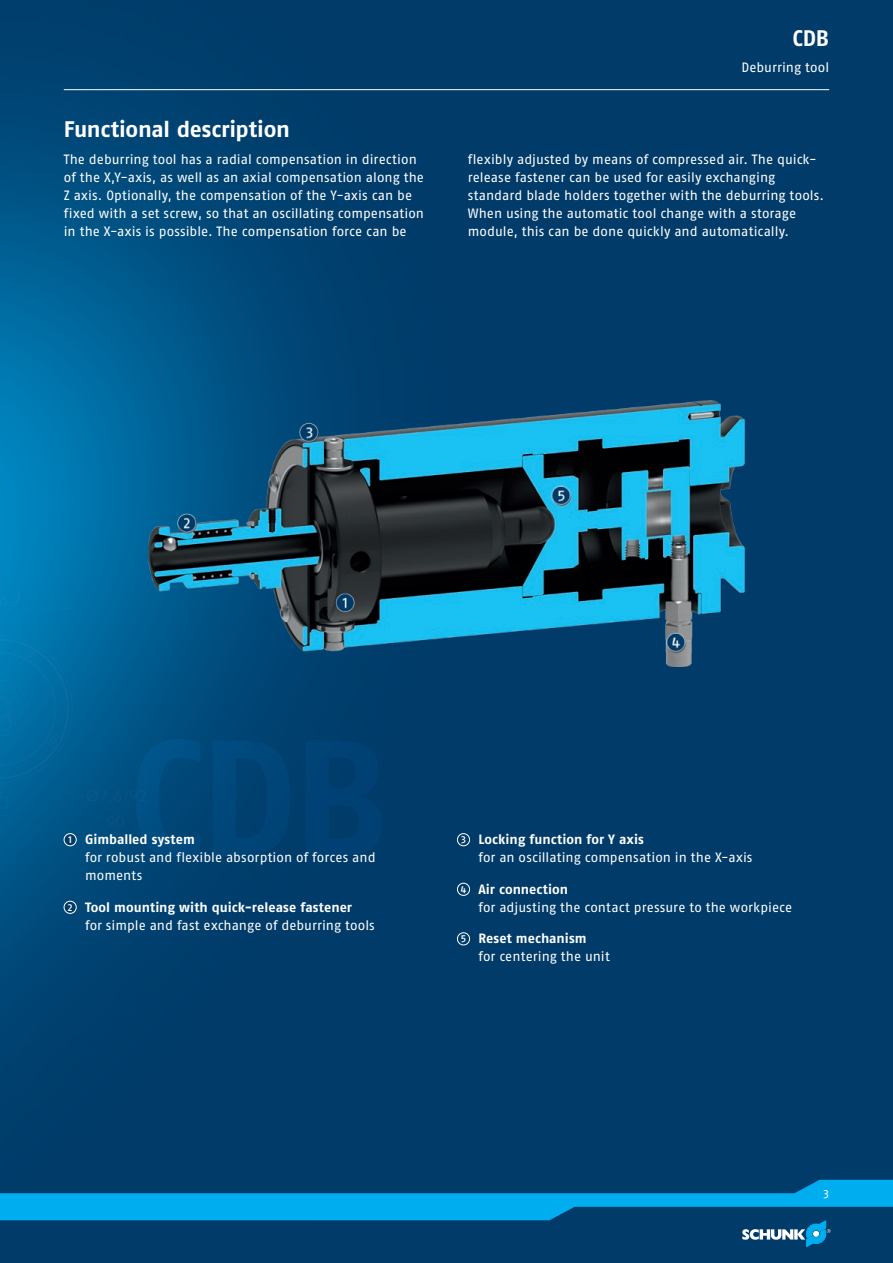
<style>
.page{position:relative;width:893px;height:1263px;background:#fff}
.page>*{position:absolute;margin:0;border:0;box-sizing:border-box;transform-origin:0 0}
.t1{font:700 22.5px "SCHUNK Fago Pro";letter-spacing:-.01em;color:#fff}
.t2{font:13.5px/18px "SCHUNK Fago Pro";letter-spacing:.005em;color:#fff}
.t3{font:12px "SCHUNK Fago Pro";color:#fff}
.s1{font-weight:500;font-size:10.2px}
.s2{font-weight:700}
</style>
<div class="page">
<div style="left:0;top:0;width:893px;height:1195px;background:#003b69"></div>
<img style="left:0;top:80px;width:493px;height:866px">
<div style="left:0;top:1202px;width:893px;height:61px;background:#003b69"></div>
<svg style="left:0;top:1180px;width:893px;height:67px"></svg>
<img style="left:0;top:506px;width:149px;height:525px">
<hr style="left:64px;top:89px;width:765px;height:1px;background:#fff">
<img style="left:149px;top:400px;width:595px;height:267px">
<div style="left:64px;top:834px;width:12px;height:12px;background:#003b69;border-radius:50%"></div>
<div style="left:64px;top:833px;width:13px;height:13px;border:1px solid #fff;border-radius:50%"></div>
<div style="left:64px;top:901px;width:12px;height:12px;background:#003b69;border-radius:50%"></div>
<div style="left:64px;top:901px;width:13px;height:13px;border:1px solid #fff;border-radius:50%"></div>
<div style="left:457px;top:834px;width:13px;height:12px;background:#003b69;border-radius:50%"></div>
<div style="left:457px;top:833px;width:13px;height:13px;border:1px solid #fff;border-radius:50%"></div>
<div style="left:457px;top:883px;width:13px;height:12px;background:#003b69;border-radius:50%"></div>
<div style="left:457px;top:883px;width:13px;height:13px;border:1px solid #fff;border-radius:50%"></div>
<div style="left:457px;top:933px;width:13px;height:12px;background:#003b69;border-radius:50%"></div>
<div style="left:457px;top:932px;width:13px;height:13px;border:1px solid #fff;border-radius:50%"></div>
<h1 class="t1" style="left:793px;top:24px;width:38px">CDB</h1>
<p class="t2" style="left:741px;top:59px;width:89px">Deburring tool</p>
<h1 class="t1" style="left:64px;top:116px;width:228px">Functional description</h1>
<p class="t2" style="left:64px;top:150px;width:362px">The deburring tool has a radial compensation in direction of the X,Y-axis, as well as an axial compensation along the Z axis. Optionally, the compensation of the Y-axis can be fixed with a set screw, so that an oscillating compensation in the X-axis is possible. The compensation force can be</p>
<p class="t2" style="left:468px;top:150px;width:358px">flexibly adjusted by means of compressed air. The quick&shy;release fastener can be used for easily exchanging standard blade holders together with the deburring tools.<br>When using the automatic tool change with a storage module, this can be done quickly and automatically.</p>
<p class="t2" style="left:85px;top:830px;width:292px;text-indent:-17px"><span class="s1">1</span> <span class="s2">Gimballed system<br></span>for robust and flexible absorption of forces and moments</p>
<p class="t2" style="left:85px;top:898px;width:291px;text-indent:-17px"><span class="s1">2</span> <span class="s2">Tool mounting with quick-release fastener<br></span>for simple and fast exchange of deburring tools</p>
<p class="t2" style="left:478px;top:830px;width:276px;text-indent:-17px"><span class="s1">3</span> <span class="s2">Locking function for Y axis<br></span>for an oscillating compensation in the X-axis</p>
<p class="t2" style="left:478px;top:880px;width:315px;text-indent:-18px"><span class="s1">4</span> <span class="s2">Air connection<br></span>for adjusting the contact pressure to the workpiece</p>
<p class="t2" style="left:478px;top:929px;width:133px;text-indent:-18px"><span class="s1">5</span> <span class="s2">Reset mechanism<br></span>for centering the unit</p>
<p class="t3" style="left:823px;top:1186px;width:7px">3</p>
</div>
